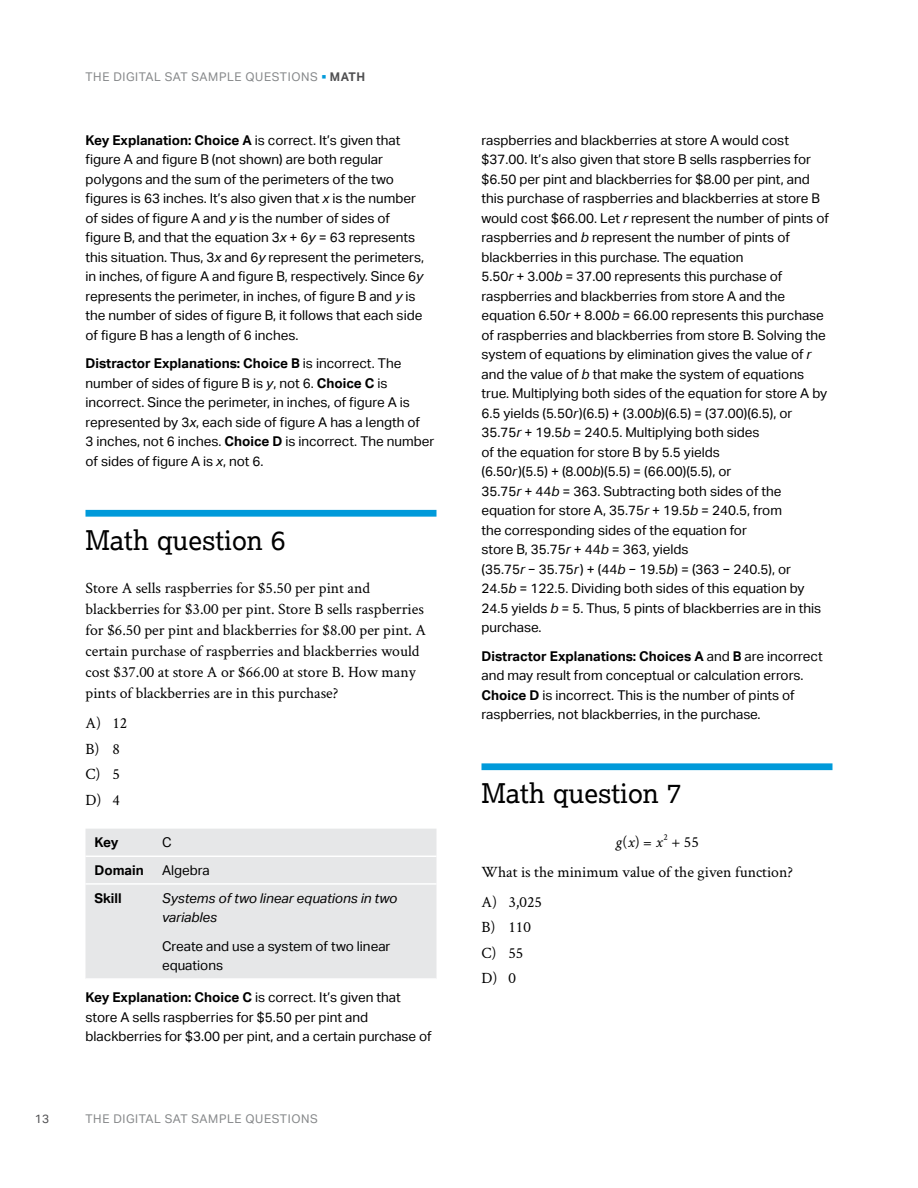
<style>
.page{position:relative;width:918px;height:1188px;background:#fff}
.page>*{position:absolute;margin:0;border:0;box-sizing:border-box;transform-origin:0 0}
.H2_Math{font:27px "Lexia";color:#000}
.Questions{font:15.75px/21px "Crimson Text";color:#000}
.Body____9_13____Akt{font:13.5px/19.5px "Aktiv Grotesk";color:#000}
.Body____9_13____Akt-2{font:italic 13.5px/19.5px "Aktiv Grotesk";color:#000}
.Body____9_13____Akt-3{font:700 13.5px "Aktiv Grotesk";color:#000}
.t1{font:12px "Aktiv Grotesk";letter-spacing:.05em;color:#86888a}
.t2{font:12px "Aktiv Grotesk";color:#4f4f51}
.s1{color:#009ada}
.s2{font-weight:700;color:#4f4f51}
.s3{font-weight:700}
.s4{font-style:italic}
</style>
<div class="page">
<div style="left:86px;top:510px;width:350px;height:7px;background:#009ada"></div>
<div style="left:86px;top:829px;width:350px;height:149px;background:#e6e7e8"></div>
<hr style="left:86px;top:856px;width:67px;height:1px;background:#fff">
<hr style="left:153px;top:856px;width:283px;height:1px;background:#fff">
<hr style="left:86px;top:883px;width:67px;height:2px;background:#fff">
<hr style="left:153px;top:883px;width:283px;height:2px;background:#fff">
<div style="left:482px;top:763px;width:350px;height:7px;background:#009ada"></div>
<p class="t1" style="left:86px;top:69px;width:281px">THE DIGITAL SAT SAMPLE QUESTIONS <span class="s1">■</span> <span class="s2">MATH</span></p>
<p class="Body____9_13____Akt" style="left:86px;top:130px;width:340px"><span class="s3">Key Explanation: Choice A</span> is correct. It’s given that figure A and figure B (not shown) are both regular polygons and the sum of the perimeters of the two figures is 63 inches. It’s also given that <span class="s4">x</span> is the number of sides of figure A and <span class="s4">y</span> is the number of sides of figure B, and that the equation 3<span class="s4">x</span> + 6<span class="s4">y</span> = 63 represents this situation. Thus, 3<span class="s4">x</span> and 6<span class="s4">y</span> represent the perimeters, in inches, of figure A and figure B, respectively. Since 6<span class="s4">y </span>represents the perimeter, in inches, of figure B and <span class="s4">y</span> is the number of sides of figure B, it follows that each side of figure B has a length of 6 inches.</p>
<p class="Body____9_13____Akt" style="left:86px;top:354px;width:350px"><span class="s3">Distractor Explanations: Choice B</span> is incorrect. The number of sides of figure B is <span class="s4">y</span>, not 6. <span class="s3">Choice C</span> is incorrect. Since the perimeter, in inches, of figure A is represented by 3<span class="s4">x</span>, each side of figure A has a length of<br>3 inches, not 6 inches. <span class="s3">Choice D</span> is incorrect. The number of sides of figure A is <span class="s4">x</span>, not 6.</p>
<h2 class="H2_Math" style="left:86px;top:523px;width:201px">Math question 6</h2>
<p class="Questions" style="left:86px;top:577px;width:342px">Store A sells raspberries for $5.50 per pint and blackberries for $3.00 per pint. Store B sells raspberries for $6.50 per pint and blackberries for $8.00 per pint. A certain purchase of raspberries and blackberries would cost $37.00 at store A or $66.00 at store B. How many pints of blackberries are in this purchase?</p>
<p class="Questions" style="left:86px;top:712px;width:43px">A) 12</p>
<p class="Questions" style="left:86px;top:738px;width:36px">B) 8</p>
<p class="Questions" style="left:86px;top:763px;width:36px">C) 5</p>
<p class="Questions" style="left:86px;top:789px;width:36px">D) 4</p>
<p class="Body____9_13____Akt-3" style="left:94px;top:835px;width:25px">Key</p>
<p class="Body____9_13____Akt" style="left:162px;top:833px;width:11px">C</p>
<p class="Body____9_13____Akt-3" style="left:94px;top:862px;width:51px">Domain</p>
<p class="Body____9_13____Akt" style="left:162px;top:861px;width:49px">Algebra</p>
<p class="Body____9_13____Akt-3" style="left:94px;top:890px;width:29px">Skill</p>
<p class="Body____9_13____Akt-2" style="left:162px;top:888px;width:237px">Systems of two linear equations in two variables</p>
<p class="Body____9_13____Akt" style="left:162px;top:936px;width:230px">Create and use a system of two linear equations</p>
<p class="Body____9_13____Akt" style="left:86px;top:988px;width:348px"><span class="s3">Key Explanation: Choice C</span> is correct. It’s given that store A sells raspberries for $5.50 per pint and blackberries for $3.00 per pint, and a certain purchase of</p>
<p class="t2" style="left:35px;top:1111px;width:16px">13</p>
<p class="t1" style="left:86px;top:1111px;width:234px">THE DIGITAL SAT SAMPLE QUESTIONS</p>
<p class="Body____9_13____Akt" style="left:482px;top:130px;width:349px">raspberries and blackberries at store A would cost $37.00. It’s also given that store B sells raspberries for $6.50 per pint and blackberries for $8.00 per pint, and this purchase of raspberries and blackberries at store B would cost $66.00. Let <span class="s4">r</span> represent the number of pints of raspberries and <span class="s4">b</span> represent the number of pints of blackberries in this purchase. The equation<br>5.50<span class="s4">r</span> + 3.00<span class="s4">b</span> = 37.00 represents this purchase of raspberries and blackberries from store A and the equation 6.50<span class="s4">r</span> + 8.00<span class="s4">b</span> = 66.00 represents this purchase of raspberries and blackberries from store B. Solving the system of equations by elimination gives the value of <span class="s4">r </span>and the value of <span class="s4">b</span> that make the system of equations true. Multiplying both sides of the equation for store A by 6.5 yields (5.50<span class="s4">r</span>)(6.5) + (3.00<span class="s4">b</span>)(6.5) = (37.00)(6.5), or 35.75<span class="s4">r</span> + 19.5<span class="s4">b</span> = 240.5. Multiplying both sides<br>of the equation for store B by 5.5 yields<br>(6.50<span class="s4">r</span>)(5.5) + (8.00<span class="s4">b</span>)(5.5) = (66.00)(5.5), or<br>35.75<span class="s4">r</span> + 44<span class="s4">b</span> = 363. Subtracting both sides of the equation for store A, 35.75<span class="s4">r</span> + 19.5<span class="s4">b</span> = 240.5, from<br>the corresponding sides of the equation for<br>store B, 35.75<span class="s4">r</span> + 44<span class="s4">b</span> = 363, yields<br>(35.75<span class="s4">r</span> − 35.75<span class="s4">r</span>) + (44<span class="s4">b</span> − 19.5<span class="s4">b</span>) = (363 − 240.5), or 24.5<span class="s4">b</span> = 122.5. Dividing both sides of this equation by 24.5 yields <span class="s4">b</span> = 5. Thus, 5 pints of blackberries are in this purchase.</p>
<p class="Body____9_13____Akt" style="left:482px;top:646px;width:343px"><span class="s3">Distractor Explanations: Choices A</span> and <span class="s3">B</span> are incorrect and may result from conceptual or calculation errors.<br><span class="s3">Choice D</span> is incorrect. This is the number of pints of raspberries, not blackberries, in the purchase.</p>
<h2 class="H2_Math" style="left:482px;top:776px;width:201px">Math question 7</h2>
<p class="Questions" style="left:615px;top:831px;width:85px"><span class="s4">g</span>(<span class="s4">x</span>) = <span class="s4">x</span><sup>2</sup> + 55</p>
<p class="Questions" style="left:482px;top:861px;width:313px">What is the minimum value of the given function?</p>
<p class="Questions" style="left:482px;top:891px;width:62px">A) 3,025</p>
<p class="Questions" style="left:482px;top:916px;width:51px">B) 110</p>
<p class="Questions" style="left:482px;top:942px;width:43px">C) 55</p>
<p class="Questions" style="left:482px;top:967px;width:36px">D) 0</p>
</div>
